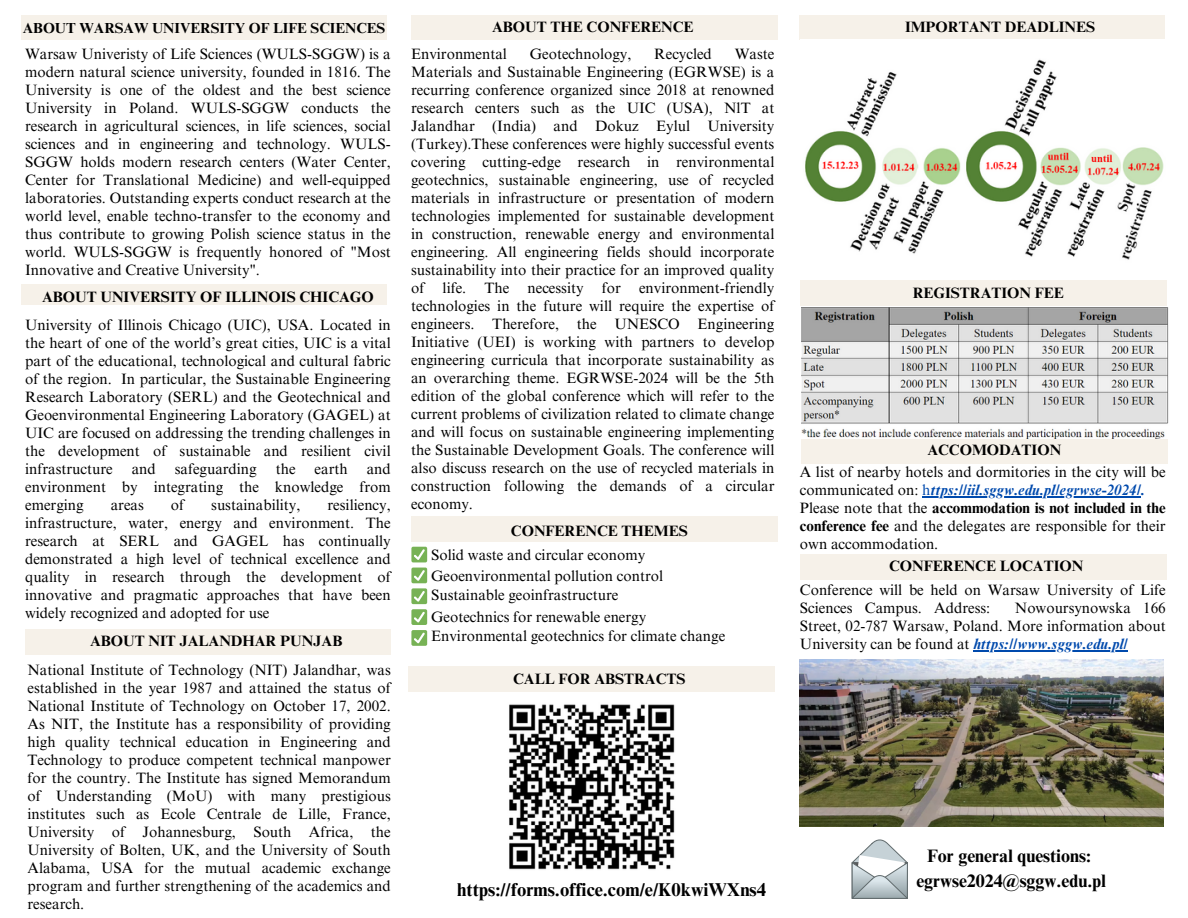
<style>
.page{position:relative;width:1188px;height:918px;background:#fff}
.page>*{position:absolute;margin:0;border:0;box-sizing:border-box;transform-origin:0 0}
.t1{font:700 18.6px "Times NRMT Pro";color:#000}
.t2{font:700 18px "Times NRMT Pro";color:#000}
.t3{font:15px/18px "Times NRMT Pro";color:#000;text-align:justify}
.t4{font:700 15px "Times NRMT Pro";color:#000}
.t5{font:700 14.55px "Times NRMT Pro";color:#000}
.s1{color:#004aad}
.s2{font-weight:700;font-style:italic;color:#004aad}
.s3{font-weight:700}
</style>
<div class="page">
<div style="left:411px;top:547px;width:16px;height:15px;background:#77b255;border-radius:2px"></div>
<svg style="left:414px;top:549px;width:11px;height:11px"></svg>
<div style="left:411px;top:568px;width:16px;height:15px;background:#77b255;border-radius:2px"></div>
<svg style="left:414px;top:570px;width:11px;height:11px"></svg>
<div style="left:411px;top:588px;width:16px;height:16px;background:#77b255;border-radius:2px"></div>
<svg style="left:414px;top:591px;width:11px;height:11px"></svg>
<div style="left:411px;top:609px;width:16px;height:16px;background:#77b255;border-radius:2px"></div>
<svg style="left:414px;top:612px;width:11px;height:10px"></svg>
<div style="left:411px;top:630px;width:16px;height:16px;background:#77b255;border-radius:2px"></div>
<svg style="left:414px;top:633px;width:11px;height:10px"></svg>
<svg style="left:852px;top:839px;width:56px;height:60px"></svg>
<img style="left:799px;top:659px;width:365px;height:168px">
<img style="left:509px;top:704px;width:166px;height:166px">
<img style="left:805px;top:59px;width:359px;height:201px">
<img style="left:801px;top:308px;width:368px;height:130px">
<hr style="left:930px;top:496px;width:211px;height:1px;background:#004aad">
<hr style="left:973px;top:650px;width:155px;height:2px;background:#004aad">
<p class="t5" style="left:23px;top:23px;width:364px">ABOUT WARSAW UNIVERSITY OF LIFE SCIENCES</p>
<p class="t3" style="left:25px;top:47px;width:367px">Warsaw Univeristy of Life Sciences (WULS-SGGW) is a modern natural science university, founded in 1816. The University is one of the oldest and the best science University in Poland. WULS-SGGW conducts the research in agricultural sciences, in life sciences, social sciences and in engineering and technology. WULS-SGGW holds modern research centers (Water Center, Center for Translational Medicine) and well-equipped laboratories. Outstanding experts conduct research at the world level, enable techno-transfer to the economy and thus contribute to growing Polish science status in the world. WULS-SGGW is frequently honored of "Most Innovative and Creative University".</p>
<p class="t4" style="left:42px;top:292px;width:333px">ABOUT UNIVERSITY OF ILLINOIS CHICAGO</p>
<p class="t3" style="left:25px;top:318px;width:367px">University of Illinois Chicago (UIC), USA. Located in the heart of one of the world’s great cities, UIC is a vital part of the educational, technological and cultural fabric of the region. In particular, the Sustainable Engineering Research Laboratory (SERL) and the Geotechnical and Geoenvironmental Engineering Laboratory (GAGEL) at UIC are focused on addressing the trending challenges in the development of sustainable and resilient civil infrastructure</p>
<p class="t3" style="left:132px;top:462px;width:26px">and</p>
<p class="t3" style="left:175px;top:462px;width:83px">safeguarding</p>
<p class="t3" style="left:276px;top:462px;width:21px">the</p>
<p class="t3" style="left:315px;top:462px;width:35px">earth</p>
<p class="t3" style="left:25px;top:462px;width:367px;text-indent:342px">and environment by integrating the knowledge from emerging</p>
<p class="t3" style="left:25px;top:498px;width:367px;text-indent:302px">resiliency, infrastructure, water, energy and environment. The research at SERL and GAGEL has continually demonstrated a high level of technical excellence and quality in research through the development of innovative and pragmatic approaches that have been widely recognized and adopted for use</p>
<p class="t3" style="left:111px;top:498px;width:35px">areas</p>
<p class="t3" style="left:171px;top:498px;width:15px">of</p>
<p class="t3" style="left:211px;top:498px;width:91px">sustainability,</p>
<p class="t4" style="left:90px;top:636px;width:254px">ABOUT NIT JALANDHAR PUNJAB</p>
<p class="t3" style="left:28px;top:663px;width:365px">National Institute of Technology (NIT) Jalandhar, was established in the year 1987 and attained the status of National Institute of Technology on October 17, 2002.<br>As NIT, the Institute has a responsibility of providing high quality technical education in Engineering and Technology to produce competent technical manpower for the country. The Institute has signed Memorandum of Understanding (MoU) with many prestigious institutes such as Ecole Centrale de Lille, France, University of Johannesburg, South Africa, the University of Bolten, UK, and the University of South Alabama, USA for the mutual academic exchange program and further strengthening of the academics and research.</p>
<p class="t4" style="left:492px;top:21px;width:203px">ABOUT THE CONFERENCE</p>
<p class="t3" style="left:411px;top:47px;width:97px">Environmental</p>
<p class="t3" style="left:530px;top:47px;width:103px">Geotechnology,</p>
<p class="t3" style="left:654px;top:47px;width:59px">Recycled</p>
<p class="t3" style="left:411px;top:47px;width:365px;text-indent:324px">Waste Materials and Sustainable Engineering (EGRWSE) is a recurring conference organized since 2018 at renowned research centers such as the UIC (USA), NlT at Jalandhar (India) and Dokuz Eylul University (Turkey).These conferences were highly successful events covering cutting-edge research in renvironmental geotechnics, sustainable engineering, use of recycled materials in infrastructure or presentation of modern technologies implemented for sustainable development in construction, renewable energy and environmental engineering. All engineering fields should incorporate sustainability into their practice for an improved quality of life. The necessity for environment-friendly technologies in the future will require the expertise of engineers. Therefore, the UNESCO Engineering Initiative (UEI) is working with partners to develop engineering curricula that incorporate sustainability as an overarching theme. EGRWSE-2024 will be the 5th edition of the global conference which will refer to the current problems of civilization related to climate change and will focus on sustainable engineering implementing the Sustainable Development Goals. The conference will also discuss research on the use of recycled materials in construction following the demands of a circular economy.</p>
<p class="t4" style="left:511px;top:525px;width:178px">CONFERENCE THEMES</p>
<p class="t3" style="left:431px;top:548px;width:215px">Solid waste and circular economy</p>
<p class="t3" style="left:431px;top:588px;width:189px">Sustainable geoinfrastructure</p>
<p class="t3" style="left:431px;top:610px;width:217px">Geotechnics for renewable energy</p>
<p class="t3" style="left:431px;top:569px;width:233px">Geoenvironmental pollution control</p>
<p class="t3" style="left:431px;top:629px;width:296px">Environmental geotechnics for climate change</p>
<p class="t4" style="left:513px;top:673px;width:174px">CALL FOR ABSTRACTS</p>
<p class="t1" style="left:457px;top:883px;width:310px">https://forms.office.com/e/K0kwiWXns4</p>
<p class="t4" style="left:905px;top:21px;width:192px">IMPORTANT DEADLINES</p>
<p class="t4" style="left:913px;top:287px;width:153px">REGISTRATION FEE</p>
<p class="t4" style="left:927px;top:444px;width:135px">ACCOMODATION</p>
<p class="t3" style="left:800px;top:465px;width:367px">A list of nearby hotels and dormitories in the city will be communicated on: <span class="s1">h</span><span class="s2">ttps://iil.sggw.edu.pl/egrwse-2024/.</span></p>
<p class="t3" style="left:800px;top:501px;width:367px">Please note that the <span class="s3">accommodation is not included in the conference fee</span> and the delegates are responsible for their own accommodation.</p>
<p class="t3" style="left:800px;top:583px;width:367px">Conference will be held on Warsaw University of Life<br>Sciences Campus. Address:</p>
<p class="t4" style="left:889px;top:561px;width:196px">CONFERENCE LOCATION</p>
<p class="t3" style="left:800px;top:601px;width:367px;text-indent:215px">Nowoursynowska 166<br>Street, 02-787 Warsaw, Poland. More information about University can be found at <span class="s2">https://www.sggw.edu.pl/</span></p>
<p class="t2" style="left:927px;top:849px;width:165px">For general questions:</p>
<p class="t2" style="left:916px;top:874px;width:191px">egrwse2024@sggw.edu.pl</p>
</div>
